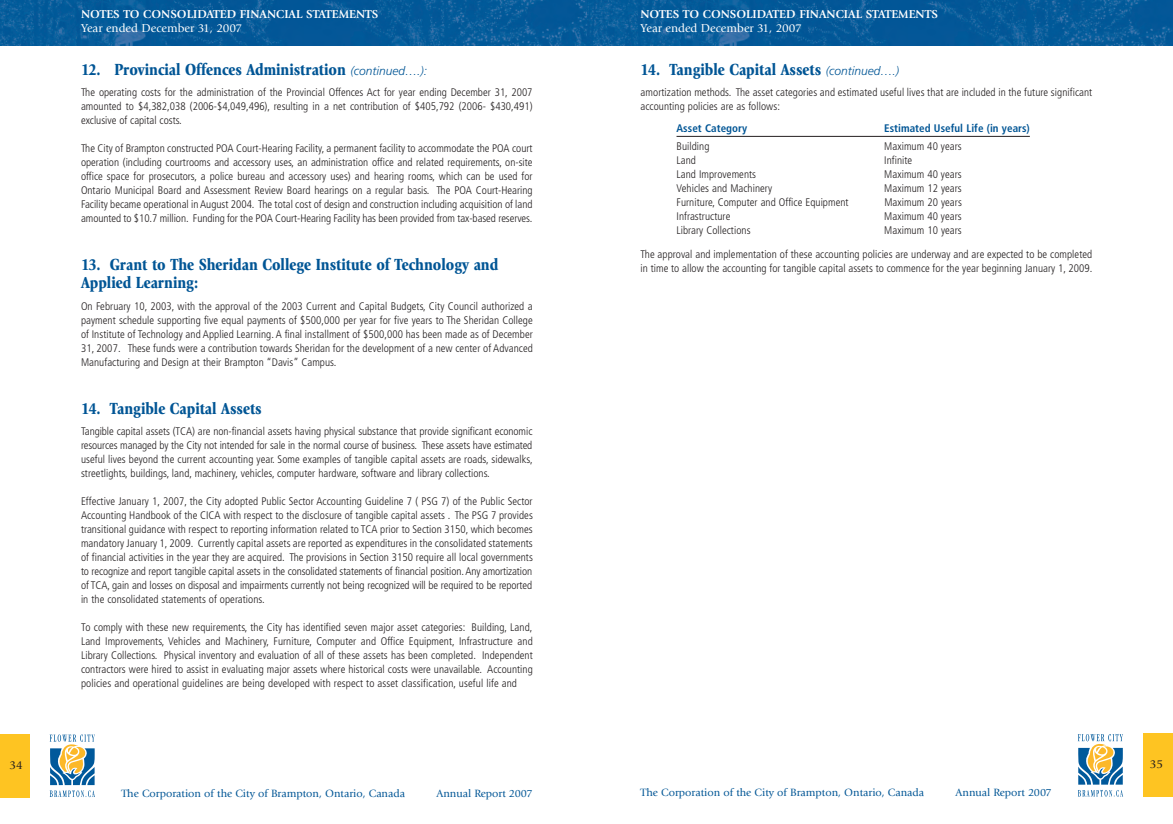
<style>
.page{position:relative;width:1173px;height:824px;background:#fff}
.page>*{position:absolute;margin:0;border:0;box-sizing:border-box;transform-origin:0 0}
.t1{font:900 16.8px/18px "Giovanni";color:#005595;scale:.83 1}
.t2{font:700 12px "Giovanni";color:#fff}
.t3{font:12px "Giovanni";color:#fff}
.t4{font:12px "Giovanni";color:#231f20}
.t5{font:300 condensed 11px/14px "Frutiger";letter-spacing:.005em;color:#231f20;text-align:justify}
.t6{font:11px "Giovanni";color:#005595}
.t7{font:700 condensed 11px "Frutiger";letter-spacing:.005em;color:#005595}
.s1{font-family:"Frutiger";font-weight:300;font-style:italic;font-size:12px}
</style>
<div class="page">
<svg style="left:1077px;top:734px;width:46px;height:63px"></svg>
<div style="left:1143px;top:734px;width:30px;height:63px;background:#fec422"></div>
<img style="left:587px;top:0;width:586px;height:45px">
<svg style="left:0;top:0;width:587px;height:45px;background:#075b9a"></svg>
<svg style="left:49px;top:734px;width:46px;height:63px"></svg>
<div style="left:0;top:734px;width:30px;height:63px;background:#fec422"></div>
<hr style="left:676px;top:136px;width:353px;height:1px;background:#231f20">
<p class="t4" style="left:9px;top:760px;width:15px">34</p>
<p class="t2" style="left:81px;top:9px;width:299px">NOTES TO CONSOLIDATED FINANCIAL STATEMENTS</p>
<p class="t3" style="left:81px;top:23px;width:163px">Year ended December 31, 2007</p>
<h1 class="t1" style="left:81px;top:62px;width:418px">12. Provincial Offences Administration <span class="s1">(continued….):</span></h1>
<p class="t5" style="left:81px;top:86px;width:453px">The operating costs for the administration of the Provincial Offences Act for year ending December 31, 2007 amounted to $4,382,038 (2006-$4,049,496), resulting in a net contribution of $405,792 (2006- $430,491) exclusive of capital costs.</p>
<p class="t5" style="left:81px;top:142px;width:453px">The City of Brampton constructed POA Court-Hearing Facility, a permanent facility to accommodate the POA court operation (including courtrooms and accessory uses, an administration office and related requirements, on-site office space for prosecutors, a police bureau and accessory uses) and hearing rooms, which can be used for Ontario Municipal Board and Assessment Review Board hearings on a regular basis. The POA Court-Hearing Facility became operational in August 2004. The total cost of design and construction including acquisition of land amounted to $10.7 million. Funding for the POA Court-Hearing Facility has been provided from tax-based reserves.</p>
<h1 class="t1" style="left:81px;top:257px;width:504px">13. Grant to The Sheridan College Institute of Technology and<br>Applied Learning:</h1>
<p class="t5" style="left:81px;top:300px;width:453px">On February 10, 2003, with the approval of the 2003 Current and Capital Budgets, City Council authorized a payment schedule supporting five equal payments of $500,000 per year for five years to The Sheridan College of Institute of Technology and Applied Learning. A final installment of $500,000 has been made as of December 31, 2007. These funds were a contribution towards Sheridan for the development of a new center of Advanced Manufacturing and Design at their Brampton “Davis” Campus.</p>
<h1 class="t1" style="left:81px;top:400px;width:219px">14. Tangible Capital Assets</h1>
<p class="t5" style="left:81px;top:425px;width:453px">Tangible capital assets (TCA) are non-financial assets having physical substance that provide significant economic resources managed by the City not intended for sale in the normal course of business. These assets have estimated useful lives beyond the current accounting year. Some examples of tangible capital assets are roads, sidewalks, streetlights, buildings, land, machinery, vehicles, computer hardware, software and library collections.</p>
<p class="t5" style="left:81px;top:495px;width:453px">Effective January 1, 2007, the City adopted Public Sector Accounting Guideline 7 ( PSG 7) of the Public Sector Accounting Handbook of the CICA with respect to the disclosure of tangible capital assets . The PSG 7 provides transitional guidance with respect to reporting information related to TCA prior to Section 3150, which becomes mandatory January 1, 2009. Currently capital assets are reported as expenditures in the consolidated statements of financial activities in the year they are acquired. The provisions in Section 3150 require all local governments to recognize and report tangible capital assets in the consolidated statements of financial position. Any amortization of TCA, gain and losses on disposal and impairments currently not being recognized will be required to be reported in the consolidated statements of operations.</p>
<p class="t5" style="left:81px;top:621px;width:453px">To comply with these new requirements, the City has identified seven major asset categories: Building, Land, Land Improvements, Vehicles and Machinery, Furniture, Computer and Office Equipment, Infrastructure and Library Collections. Physical inventory and evaluation of all of these assets has been completed. Independent contractors were hired to assist in evaluating major assets where historical costs were unavailable. Accounting policies and operational guidelines are being developed with respect to asset classification, useful life and</p>
<p class="t6" style="left:121px;top:789px;width:285px">The Corporation of the City of Brampton, Ontario, Canada</p>
<p class="t6" style="left:436px;top:789px;width:98px">Annual Report 2007</p>
<p class="t2" style="left:640px;top:9px;width:299px">NOTES TO CONSOLIDATED FINANCIAL STATEMENTS</p>
<p class="t3" style="left:640px;top:23px;width:163px">Year ended December 31, 2007</p>
<h1 class="t1" style="left:640px;top:62px;width:313px">14. Tangible Capital Assets <span class="s1">(continued….)</span></h1>
<p class="t5" style="left:640px;top:86px;width:453px">amortization methods. The asset categories and estimated useful lives that are included in the future significant accounting policies are as follows:</p>
<p class="t7" style="left:676px;top:124px;width:72px">Asset Category</p>
<p class="t7" style="left:884px;top:124px;width:147px">Estimated Useful Life (in years)</p>
<p class="t5" style="left:676px;top:140px;width:34px">Building</p>
<p class="t5" style="left:884px;top:140px;width:79px">Maximum 40 years</p>
<p class="t5" style="left:676px;top:154px;width:21px">Land</p>
<p class="t5" style="left:884px;top:154px;width:30px">Infinite</p>
<p class="t5" style="left:676px;top:168px;width:81px">Land Improvements</p>
<p class="t5" style="left:884px;top:168px;width:79px">Maximum 40 years</p>
<p class="t5" style="left:676px;top:182px;width:97px">Vehicles and Machinery</p>
<p class="t5" style="left:884px;top:182px;width:79px">Maximum 12 years</p>
<p class="t5" style="left:676px;top:196px;width:174px">Furniture, Computer and Office Equipment</p>
<p class="t5" style="left:884px;top:196px;width:79px">Maximum 20 years</p>
<p class="t5" style="left:676px;top:210px;width:55px">Infrastructure</p>
<p class="t5" style="left:884px;top:210px;width:79px">Maximum 40 years</p>
<p class="t5" style="left:676px;top:224px;width:76px">Library Collections</p>
<p class="t5" style="left:640px;top:219px;width:453px;line-height:24px;text-indent:244px">Maximum 10 years<br>The approval and implementation of these accounting policies are underway and are expected to be completed</p>
<p class="t5" style="left:640px;top:262px;width:453px">in time to allow the accounting for tangible capital assets to commence for the year beginning January 1, 2009.</p>
<p class="t6" style="left:640px;top:788px;width:285px">The Corporation of the City of Brampton, Ontario, Canada</p>
<p class="t6" style="left:955px;top:788px;width:98px">Annual Report 2007</p>
<p class="t4" style="left:1149px;top:760px;width:15px">35</p>
</div>
